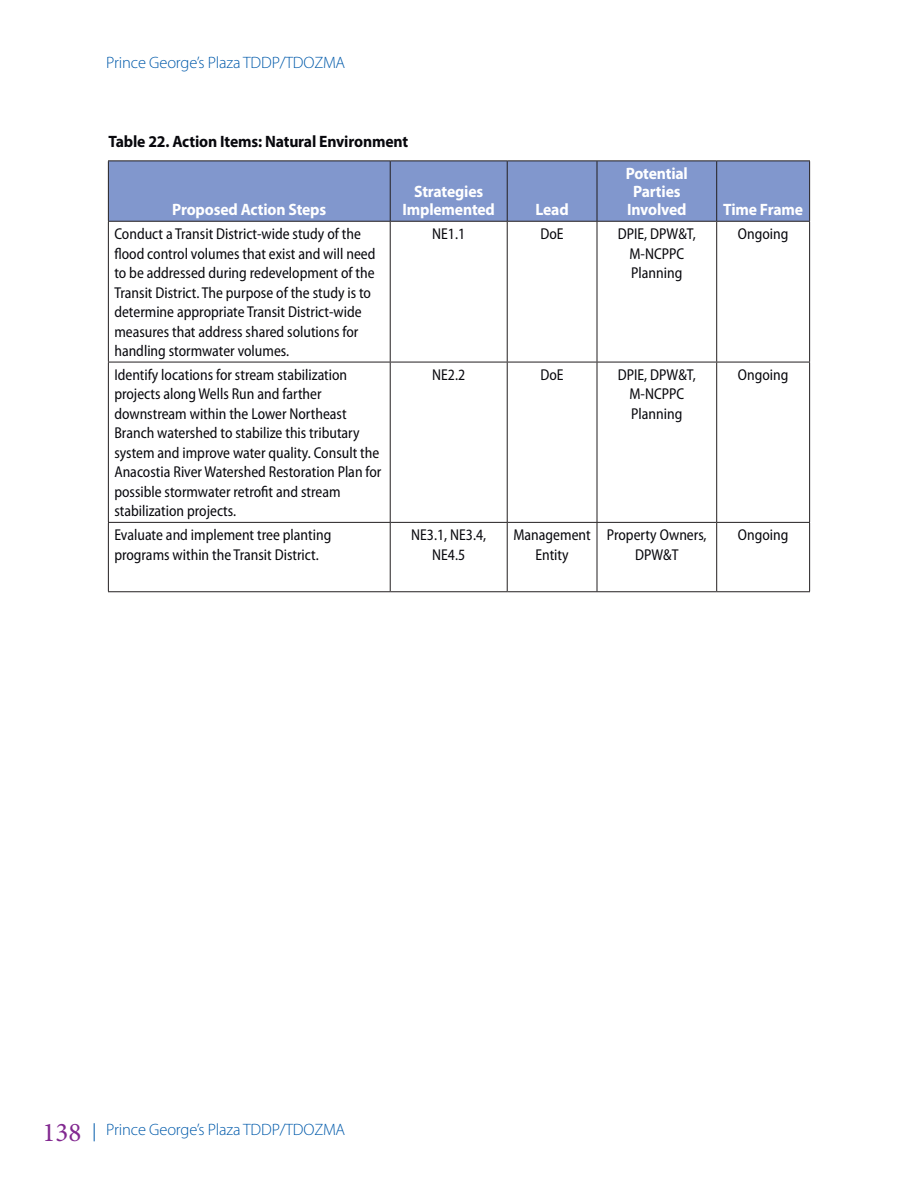
<style>
.page{position:relative;width:918px;height:1188px;background:#fff}
.page>*{position:absolute;margin:0;border:0;box-sizing:border-box;transform-origin:0 0}
.Table_Header_Row-whi{font:700 16.5px/18px "Myriad Pro";letter-spacing:-.01em;color:#fff;text-align:center;scale:.95 1}
.t1{font:300 16.5px "Myriad Pro";letter-spacing:-.01em;color:#015aaa}
.t2{font:700 16.5px "Myriad Pro";letter-spacing:-.01em;color:#08080d;scale:.95 1}
.Table_Body{font:semi-condensed 15.75px/19.5px "Myriad Pro";color:#08080d;text-align:center;scale:.95 1}
.s1{font-family:"Minion Pro";font-weight:400;font-size:27px;color:#822890}
</style>
<div class="page">
<svg style="left:94px;top:1123px;width:1px;height:18px"></svg>
<div style="left:109px;top:161px;width:700px;height:60px;background:#8197cd"></div>
<hr style="left:108px;top:160px;width:282px;height:1px;background:#231f20">
<hr style="left:108px;top:161px;width:1px;height:60px;background:#231f20">
<hr style="left:390px;top:160px;width:117px;height:1px;background:#231f20">
<hr style="left:390px;top:161px;width:1px;height:60px;background:#231f20">
<hr style="left:507px;top:160px;width:90px;height:1px;background:#231f20">
<hr style="left:507px;top:161px;width:1px;height:60px;background:#231f20">
<hr style="left:597px;top:160px;width:120px;height:1px;background:#231f20">
<hr style="left:597px;top:161px;width:1px;height:60px;background:#231f20">
<hr style="left:717px;top:160px;width:93px;height:1px;background:#231f20">
<hr style="left:716px;top:161px;width:1px;height:60px;background:#231f20">
<hr style="left:809px;top:161px;width:1px;height:60px;background:#231f20">
<hr style="left:108px;top:221px;width:282px;height:1px;background:#231f20">
<hr style="left:108px;top:222px;width:1px;height:140px;background:#231f20">
<hr style="left:390px;top:221px;width:117px;height:1px;background:#231f20">
<hr style="left:390px;top:222px;width:1px;height:140px;background:#231f20">
<hr style="left:507px;top:221px;width:90px;height:1px;background:#231f20">
<hr style="left:507px;top:222px;width:1px;height:140px;background:#231f20">
<hr style="left:597px;top:221px;width:120px;height:1px;background:#231f20">
<hr style="left:597px;top:222px;width:1px;height:140px;background:#231f20">
<hr style="left:717px;top:221px;width:93px;height:1px;background:#231f20">
<hr style="left:716px;top:222px;width:1px;height:140px;background:#231f20">
<hr style="left:809px;top:222px;width:1px;height:140px;background:#231f20">
<hr style="left:108px;top:362px;width:282px;height:1px;background:#231f20">
<hr style="left:108px;top:362px;width:1px;height:160px;background:#231f20">
<hr style="left:390px;top:362px;width:117px;height:1px;background:#231f20">
<hr style="left:390px;top:362px;width:1px;height:160px;background:#231f20">
<hr style="left:507px;top:362px;width:90px;height:1px;background:#231f20">
<hr style="left:507px;top:362px;width:1px;height:160px;background:#231f20">
<hr style="left:597px;top:362px;width:120px;height:1px;background:#231f20">
<hr style="left:597px;top:362px;width:1px;height:160px;background:#231f20">
<hr style="left:717px;top:362px;width:93px;height:1px;background:#231f20">
<hr style="left:716px;top:362px;width:1px;height:160px;background:#231f20">
<hr style="left:809px;top:362px;width:1px;height:160px;background:#231f20">
<hr style="left:108px;top:522px;width:282px;height:1px;background:#231f20">
<hr style="left:108px;top:523px;width:1px;height:68px;background:#231f20">
<hr style="left:390px;top:522px;width:117px;height:1px;background:#231f20">
<hr style="left:390px;top:523px;width:1px;height:68px;background:#231f20">
<hr style="left:507px;top:522px;width:90px;height:1px;background:#231f20">
<hr style="left:507px;top:523px;width:1px;height:68px;background:#231f20">
<hr style="left:597px;top:522px;width:120px;height:1px;background:#231f20">
<hr style="left:597px;top:523px;width:1px;height:68px;background:#231f20">
<hr style="left:717px;top:522px;width:93px;height:1px;background:#231f20">
<hr style="left:716px;top:523px;width:1px;height:68px;background:#231f20">
<hr style="left:809px;top:523px;width:1px;height:68px;background:#231f20">
<hr style="left:108px;top:591px;width:282px;height:1px;background:#231f20">
<hr style="left:390px;top:591px;width:117px;height:1px;background:#231f20">
<hr style="left:507px;top:591px;width:90px;height:1px;background:#231f20">
<hr style="left:597px;top:591px;width:120px;height:1px;background:#231f20">
<hr style="left:717px;top:591px;width:93px;height:1px;background:#231f20">
<p class="t1" style="left:106px;top:53px;width:240px">Prince George’s Plaza TDDP/TDOZMA</p>
<p class="t2" style="left:108px;top:131px;width:317px">Table 22. Action Items: Natural Environment</p>
<p class="Table_Header_Row-whi" style="left:172px;top:200px;width:164px">Proposed Action Steps</p>
<p class="Table_Header_Row-whi" style="left:402px;top:182px;width:99px">Strategies<br>Implemented</p>
<p class="Table_Header_Row-whi" style="left:535px;top:200px;width:37px">Lead</p>
<p class="Table_Header_Row-whi" style="left:626px;top:164px;width:67px">Potential<br>Parties<br>Involved</p>
<p class="Table_Header_Row-whi" style="left:723px;top:200px;width:86px">Time Frame</p>
<p class="Table_Body" style="left:114px;top:224px;width:276px;text-align:left">Conduct a Transit District-wide study of the flood control volumes that exist and will need to be addressed during redevelopment of the Transit District. The purpose of the study is to determine appropriate Transit District-wide measures that address shared solutions for handling stormwater volumes.</p>
<p class="Table_Body" style="left:432px;top:224px;width:36px">NE1.1</p>
<p class="Table_Body" style="left:540px;top:224px;width:26px">DoE</p>
<p class="Table_Body" style="left:618px;top:224px;width:84px">DPIE, DPW&amp;T,<br>M-NCPPC<br>Planning</p>
<p class="Table_Body" style="left:738px;top:224px;width:55px">Ongoing</p>
<p class="Table_Body" style="left:114px;top:365px;width:283px;text-align:left">Identify locations for stream stabilization projects along Wells Run and farther downstream within the Lower Northeast Branch watershed to stabilize this tributary system and improve water quality. Consult the Anacostia River Watershed Restoration Plan for possible stormwater retrofit and stream stabilization projects.</p>
<p class="Table_Body" style="left:432px;top:365px;width:36px">NE2.2</p>
<p class="Table_Body" style="left:540px;top:365px;width:26px">DoE</p>
<p class="Table_Body" style="left:618px;top:365px;width:84px">DPIE, DPW&amp;T,<br>M-NCPPC<br>Planning</p>
<p class="Table_Body" style="left:738px;top:365px;width:55px">Ongoing</p>
<p class="Table_Body" style="left:114px;top:525px;width:230px;text-align:left">Evaluate and implement tree planting programs within the Transit District.</p>
<p class="Table_Body" style="left:411px;top:525px;width:80px">NE3.1, NE3.4,<br>NE4.5</p>
<p class="Table_Body" style="left:513px;top:525px;width:83px">Management<br>Entity</p>
<p class="Table_Body" style="left:607px;top:525px;width:106px">Property Owners,<br>DPW&amp;T</p>
<p class="Table_Body" style="left:738px;top:525px;width:55px">Ongoing</p>
<p class="t1" style="left:43px;top:1120px;width:304px"><span class="s1">138</span> Prince George’s Plaza TDDP/TDOZMA</p>
</div>
